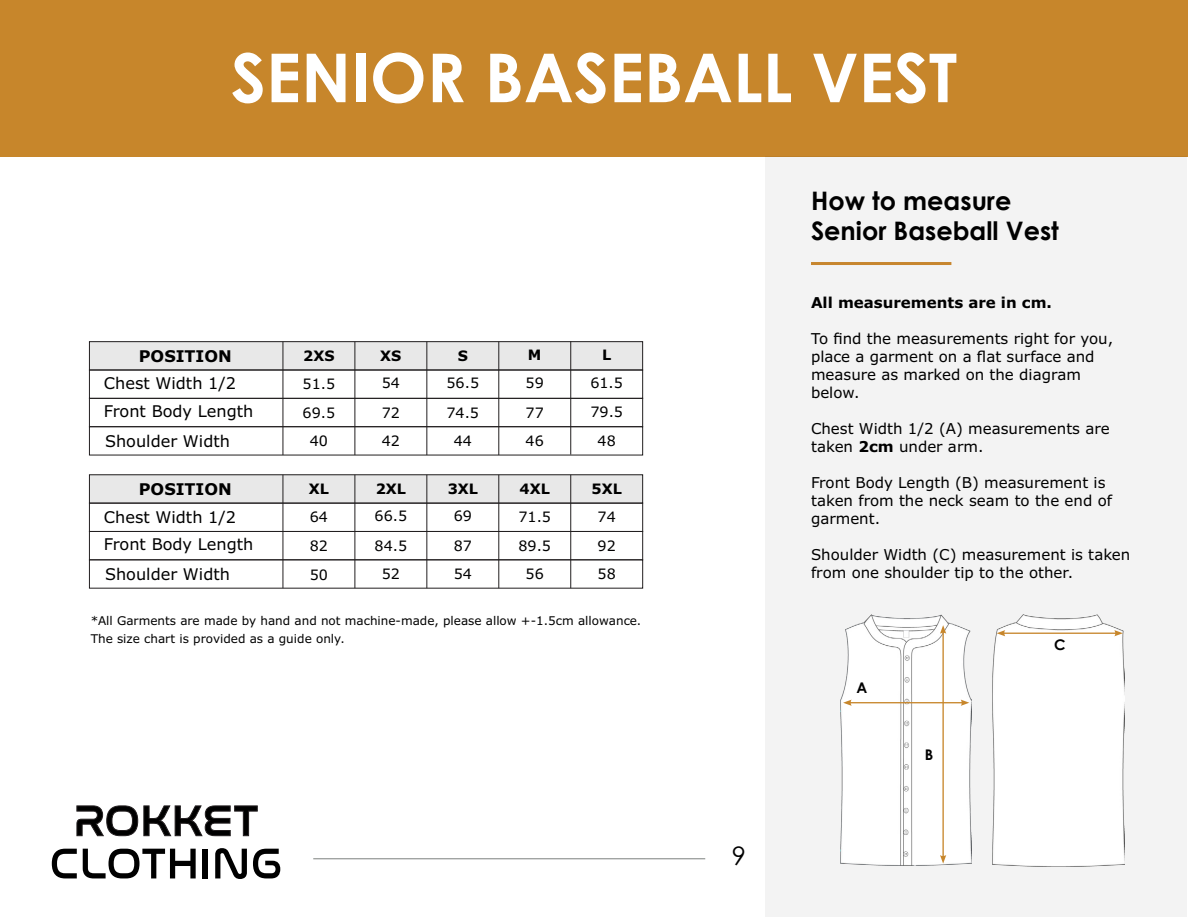
<style>
.page{position:relative;width:1188px;height:918px;background:#fff}
.page>*{position:absolute;margin:0;border:0;box-sizing:border-box;transform-origin:0 0}
.t1{font:700 67.5px "Century Gothic";color:#fff}
.t2{font:700 25.5px/30px "Century Gothic";color:#000}
.t3{font:25.5px "Century Gothic";color:#000}
.t4{font:16.2px/27.6px "Verdana Pro";color:#000}
.t5{font:700 16.2px "Verdana Pro";color:#000}
.t6{font:15px/18px "Verdana Pro";color:#000}
.t7{font:700 15px "Verdana Pro";color:#000}
.t8{font:700 14.7px "Century Gothic";color:#000}
.t9{font:14.4px "Verdana Pro";color:#000}
.t10{font:700 14.4px "Verdana Pro";color:#000}
.t11{font:12px/18px "Verdana Pro";color:#000}
.s1{font-weight:700}
</style>
<div class="page">
<hr style="left:313px;top:859px;width:392px;height:1px;background:#7d817e">
<div style="left:1px;top:0;width:1187px;height:157px;background:#c7862b"></div>
<div style="left:765px;top:157px;width:422px;height:760px;background:#f3f3f3"></div>
<svg style="left:76px;top:805px;width:182px;height:32px"></svg>
<svg style="left:52px;top:849px;width:25px;height:29px"></svg>
<svg style="left:83px;top:849px;width:113px;height:29px"></svg>
<div style="left:203px;top:849px;width:5px;height:29px;background:#000"></div>
<svg style="left:215px;top:848px;width:32px;height:31px"></svg>
<svg style="left:253px;top:849px;width:27px;height:29px"></svg>
<hr style="left:811px;top:262px;width:140px;height:3px;background:#c7862e">
<div style="left:89px;top:342px;width:554px;height:28px;background:#e8e8e8"></div>
<div style="left:89px;top:341px;width:554px;height:29px;border:1px solid #221f20"></div>
<div style="left:89px;top:370px;width:554px;height:29px;border:1px solid #221f20"></div>
<div style="left:89px;top:398px;width:554px;height:29px;border:1px solid #221f20"></div>
<hr style="left:283px;top:342px;width:1px;height:113px;background:#221f20">
<hr style="left:355px;top:342px;width:1px;height:113px;background:#221f20">
<hr style="left:426px;top:342px;width:1px;height:113px;background:#221f20">
<hr style="left:498px;top:342px;width:1px;height:113px;background:#221f20">
<hr style="left:570px;top:341px;width:1px;height:114px;background:#221f20">
<div style="left:89px;top:475px;width:554px;height:28px;background:#e8e8e8"></div>
<div style="left:89px;top:474px;width:554px;height:29px;border:1px solid #221f20"></div>
<div style="left:89px;top:503px;width:554px;height:29px;border:1px solid #221f20"></div>
<div style="left:89px;top:531px;width:554px;height:29px;border:1px solid #221f20"></div>
<hr style="left:283px;top:475px;width:1px;height:113px;background:#221f20">
<hr style="left:355px;top:475px;width:1px;height:113px;background:#221f20">
<hr style="left:426px;top:475px;width:1px;height:113px;background:#221f20">
<hr style="left:498px;top:475px;width:1px;height:113px;background:#221f20">
<hr style="left:570px;top:475px;width:1px;height:113px;background:#221f20">
<div style="left:993px;top:614px;width:131px;height:252px;background:#fff"></div>
<hr style="left:1003px;top:633px;width:114px;height:1px;background:#c7862b">
<svg style="left:1114px;top:630px;width:9px;height:6px"></svg>
<svg style="left:997px;top:630px;width:8px;height:6px"></svg>
<img style="left:840px;top:614px;width:132px;height:252px">
<hr style="left:849px;top:702px;width:114px;height:1px;background:#c7862b">
<svg style="left:961px;top:700px;width:8px;height:6px"></svg>
<svg style="left:843px;top:700px;width:9px;height:6px"></svg>
<hr style="left:942px;top:631px;width:2px;height:226px;background:#c7862b">
<svg style="left:940px;top:625px;width:6px;height:9px"></svg>
<svg style="left:940px;top:855px;width:6px;height:9px"></svg>
<h1 class="t1" style="left:231px;top:35px;width:728px">SENIOR BASEBALL VEST</h1>
<p class="t5" style="left:139px;top:346px;width:95px">POSITION</p>
<p class="t10" style="left:380px;top:346px;width:23px">XS</p>
<p class="t10" style="left:458px;top:346px;width:12px">S</p>
<p class="t10" style="left:528px;top:346px;width:15px">M</p>
<p class="t10" style="left:303px;top:346px;width:33px">2XS</p>
<p class="t9" style="left:303px;top:374px;width:34px">51.5</p>
<p class="t4" style="left:104px;top:370px;width:151px">Chest Width 1/2<br>Front Body Length</p>
<p class="t9" style="left:526px;top:374px;width:20px">59</p>
<p class="t9" style="left:447px;top:374px;width:34px">56.5</p>
<p class="t9" style="left:382px;top:374px;width:20px">54</p>
<p class="t9" style="left:303px;top:404px;width:34px">69.5</p>
<p class="t9" style="left:382px;top:403px;width:20px">72</p>
<p class="t9" style="left:447px;top:403px;width:34px">74.5</p>
<p class="t9" style="left:526px;top:403px;width:20px">77</p>
<p class="t10" style="left:602px;top:345px;width:11px">L</p>
<p class="t9" style="left:590px;top:373px;width:34px">61.5</p>
<p class="t9" style="left:590px;top:403px;width:34px">79.5</p>
<p class="t4" style="left:105px;top:427px;width:126px">Shoulder Width</p>
<p class="t9" style="left:310px;top:432px;width:20px">40</p>
<p class="t9" style="left:382px;top:431px;width:20px">42</p>
<p class="t9" style="left:454px;top:431px;width:20px">44</p>
<p class="t9" style="left:526px;top:431px;width:20px">46</p>
<p class="t9" style="left:598px;top:431px;width:20px">48</p>
<p class="t5" style="left:139px;top:479px;width:95px">POSITION</p>
<p class="t10" style="left:376px;top:479px;width:32px">2XL</p>
<p class="t10" style="left:448px;top:479px;width:32px">3XL</p>
<p class="t10" style="left:309px;top:479px;width:22px">XL</p>
<p class="t9" style="left:310px;top:507px;width:20px">64</p>
<p class="t4" style="left:104px;top:503px;width:151px">Chest Width 1/2<br>Front Body Length</p>
<p class="t9" style="left:454px;top:507px;width:20px">69</p>
<p class="t9" style="left:375px;top:507px;width:34px">66.5</p>
<p class="t9" style="left:310px;top:537px;width:20px">82</p>
<p class="t9" style="left:375px;top:536px;width:34px">84.5</p>
<p class="t9" style="left:454px;top:536px;width:20px">87</p>
<p class="t10" style="left:520px;top:480px;width:32px">4XL</p>
<p class="t9" style="left:518px;top:507px;width:34px">71.5</p>
<p class="t9" style="left:518px;top:537px;width:34px">89.5</p>
<p class="t10" style="left:592px;top:480px;width:32px">5XL</p>
<p class="t9" style="left:598px;top:507px;width:20px">74</p>
<p class="t9" style="left:598px;top:537px;width:20px">92</p>
<p class="t4" style="left:105px;top:560px;width:126px">Shoulder Width</p>
<p class="t9" style="left:310px;top:565px;width:20px">50</p>
<p class="t9" style="left:382px;top:565px;width:20px">52</p>
<p class="t9" style="left:454px;top:565px;width:20px">54</p>
<p class="t9" style="left:526px;top:565px;width:20px">56</p>
<p class="t9" style="left:598px;top:565px;width:20px">58</p>
<p class="t11" style="left:91px;top:612px;width:552px">*All Garments are made by hand and not machine-made, please allow +-1.5cm allowance.<br>The size chart is provided as a guide only.</p>
<h2 class="t3" style="left:732px;top:838px;width:16px">9</h2>
<h2 class="t2" style="left:811px;top:185px;width:249px">How to measure<br>Senior Baseball Vest</h2>
<p class="t7" style="left:811px;top:293px;width:242px">All measurements are in cm.</p>
<p class="t6" style="left:811px;top:330px;width:304px">To find the measurements right for you, place a garment on a flat surface and measure as marked on the diagram below.</p>
<p class="t6" style="left:811px;top:420px;width:300px">Chest Width 1/2 (A) measurements are taken <span class="s1">2cm</span> under arm.</p>
<p class="t6" style="left:811px;top:474px;width:303px">Front Body Length (B) measurement is taken from the neck seam to the end of garment.</p>
<p class="t6" style="left:811px;top:546px;width:321px">Shoulder Width (C) measurement is taken from one shoulder tip to the other.</p>
<p class="t8" style="left:857px;top:679px;width:12px">A</p>
<p class="t8" style="left:925px;top:746px;width:10px">B</p>
<p class="t8" style="left:1054px;top:636px;width:13px">C</p>
</div>
